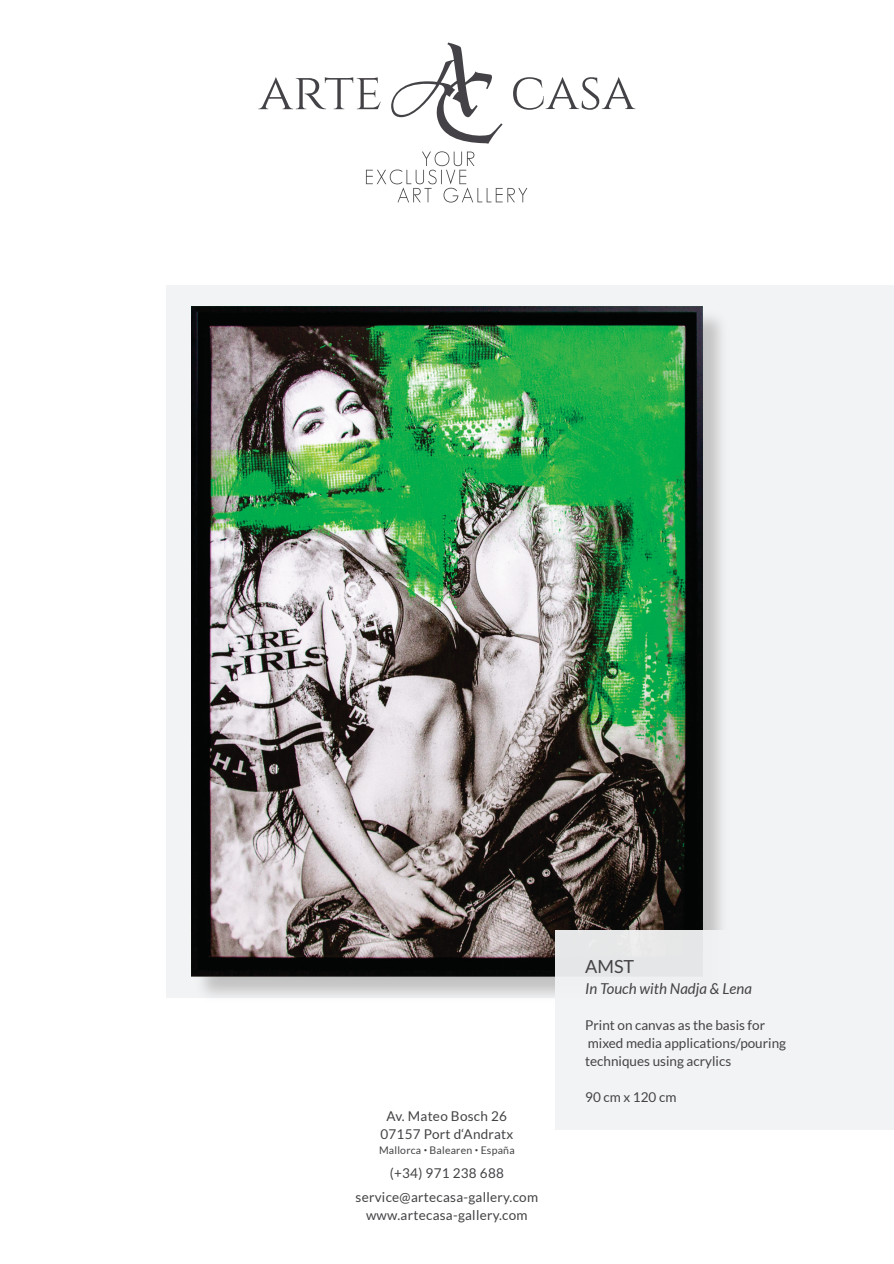
<style>
.page{position:relative;width:894px;height:1264px;background:#fff}
.page>*{position:absolute;margin:0;border:0;box-sizing:border-box;transform-origin:0 0}
.t1{font:18px "Lato";color:#444246}
.t2{font:italic 15px "Lato";color:#444246}
.t3{font:13.5px/18px "Lato";letter-spacing:.02em;color:#444246;text-align:center}
.t4{font:13.5px/18px "Lato";color:#444246}
.t5{font:10.5px "Lato";letter-spacing:.02em;color:#444246}
</style>
<div class="page">
<svg style="left:513px;top:77px;width:122px;height:33px"></svg>
<svg style="left:258px;top:77px;width:122px;height:32px"></svg>
<svg style="left:391px;top:43px;width:111px;height:101px"></svg>
<svg style="left:366px;top:151px;width:161px;height:51px"></svg>
<div style="left:166px;top:285px;width:727px;height:712px;background:#f2f3f4"></div>
<img style="left:195px;top:310px;width:527px;height:688px">
<img style="left:191px;top:306px;width:511px;height:669px">
<div style="left:555px;top:929px;width:338px;height:200px;background:#f2f3f4"></div>
<p class="t3" style="left:380px;top:1107px;width:134px">Av. Mateo Bosch 26<br>07157 Port d‘Andratx</p>
<p class="t5" style="left:379px;top:1145px;width:137px">Mallorca <sup>•</sup> Balearen <sup>•</sup> España</p>
<p class="t3" style="left:355px;top:1161px;width:184px;line-height:24px">(+34) 971 238 688 service@artecasa-gallery.com</p>
<p class="t3" style="left:366px;top:1206px;width:163px">www.artecasa-gallery.com</p>
<h1 class="t1" style="left:585px;top:958px;width:50px">AMST</h1>
<p class="t2" style="left:585px;top:981px;width:168px">In Touch with Nadja &amp; Lena</p>
<p class="t4" style="left:585px;top:1016px;width:202px">Print on canvas as the basis for mixed media applications/pouring techniques using acrylics</p>
<p class="t4" style="left:585px;top:1088px;width:93px">90 cm x 120 cm</p>
</div>
